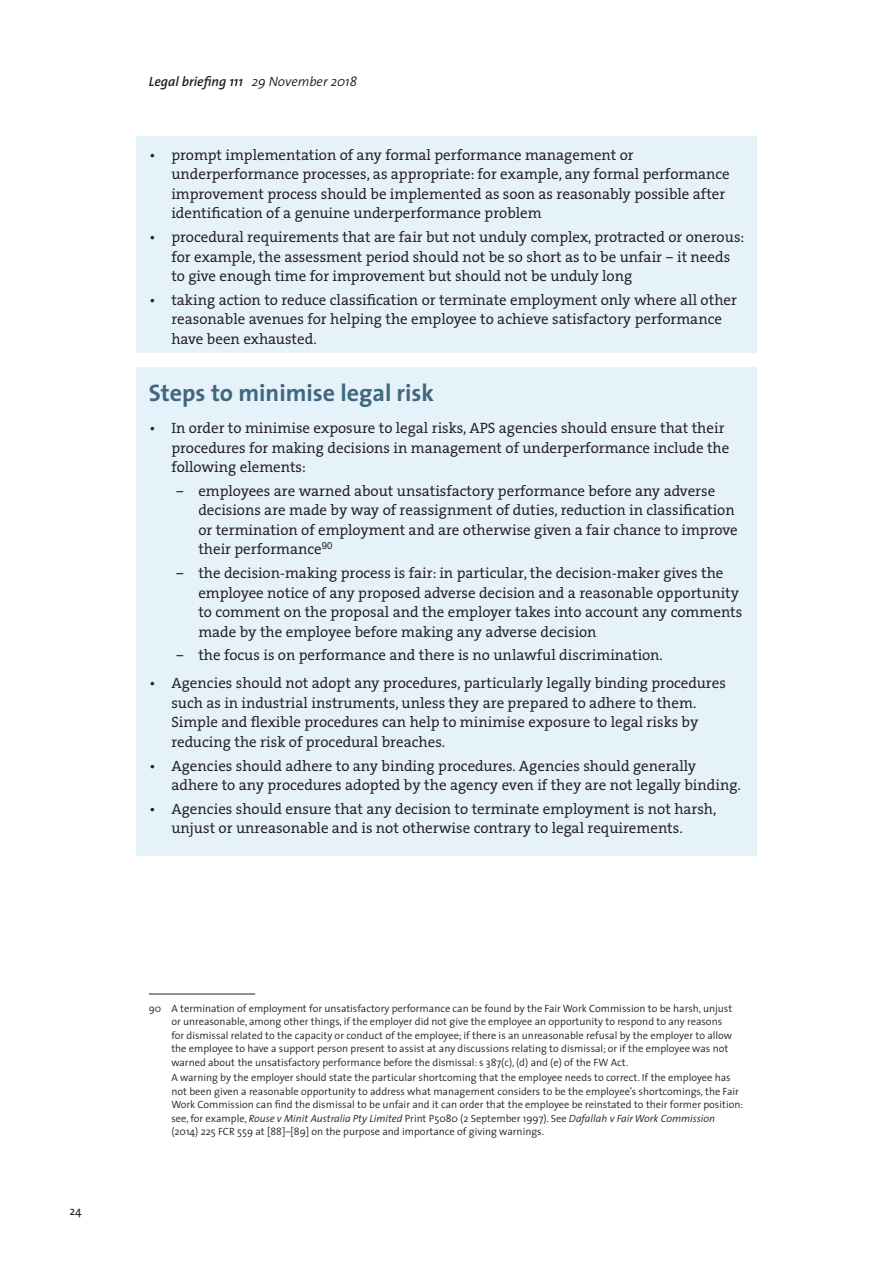
<style>
.page{position:relative;width:893px;height:1263px;background:#fff}
.page>*{position:absolute;margin:0;border:0;box-sizing:border-box;transform-origin:0 0}
.t1{font:700 24px "The Sans";color:#40687e}
.t2{font:15px/19.5px "The Serif Office";color:#231f20}
.t3{font:italic 600 13.5px "The Sans";color:#231f20}
.t4{font:12px "The Sans";color:#231f20}
.t5{font:300 10.5px/13.5px "The Sans";color:#231f20}
.s1{font-weight:300}
.s2{font-style:italic}
</style>
<div class="page">
<div style="left:136px;top:367px;width:621px;height:488px;background:#e6f2fa"></div>
<div style="left:136px;top:137px;width:621px;height:216px;background:#e6f2fa"></div>
<hr style="left:149px;top:994px;width:106px;height:1px;background:#231f20">
<p class="t4" style="left:69px;top:1201px;width:14px">24</p>
<p class="t3" style="left:149px;top:71px;width:210px">Legal briefing 111 <span class="s1">29 November 2018</span></p>
<p class="t2" style="left:171px;top:145px;width:560px;text-indent:-22px">• prompt implementation of any formal performance management or underperformance processes, as appropriate: for example, any formal performance improvement process should be implemented as soon as reasonably possible after identification of a genuine underperformance problem</p>
<p class="t2" style="left:171px;top:227px;width:574px;text-indent:-22px">• procedural requirements that are fair but not unduly complex, protracted or onerous: for example, the assessment period should not be so short as to be unfair – it needs to give enough time for improvement but should not be unduly long</p>
<p class="t2" style="left:171px;top:290px;width:567px;text-indent:-22px">• taking action to reduce classification or terminate employment only where all other reasonable avenues for helping the employee to achieve satisfactory performance have been exhausted.</p>
<h1 class="t1" style="left:149px;top:372px;width:287px">Steps to minimise legal risk</h1>
<p class="t2" style="left:171px;top:418px;width:560px;text-indent:-22px">• In order to minimise exposure to legal risks, APS agencies should ensure that their procedures for making decisions in management of underperformance include the following elements:</p>
<p class="t2" style="left:198px;top:481px;width:541px;text-indent:-22px">– employees are warned about unsatisfactory performance before any adverse decisions are made by way of reassignment of duties, reduction in classification or termination of employment and are otherwise given a fair chance to improve their performance<sup>90</sup></p>
<p class="t2" style="left:198px;top:563px;width:545px;text-indent:-22px">– the decision-making process is fair: in particular, the decision-maker gives the employee notice of any proposed adverse decision and a reasonable opportunity to comment on the proposal and the employer takes into account any comments made by the employee before making any adverse decision</p>
<p class="t2" style="left:176px;top:645px;width:489px">– the focus is on performance and there is no unlawful discrimination.</p>
<p class="t2" style="left:171px;top:673px;width:556px;text-indent:-22px">• Agencies should not adopt any procedures, particularly legally binding procedures such as in industrial instruments, unless they are prepared to adhere to them.<br>Simple and flexible procedures can help to minimise exposure to legal risks by reducing the risk of procedural breaches.</p>
<p class="t2" style="left:171px;top:755px;width:571px;text-indent:-22px">• Agencies should adhere to any binding procedures. Agencies should generally adhere to any procedures adopted by the agency even if they are not legally binding.</p>
<p class="t2" style="left:171px;top:799px;width:547px;text-indent:-22px">• Agencies should ensure that any decision to terminate employment is not harsh, unjust or unreasonable and is not otherwise contrary to legal requirements.</p>
<p class="t5" style="left:171px;top:1001px;width:562px;text-indent:-23px">90 A termination of employment for unsatisfactory performance can be found by the Fair Work Commission to be harsh, unjust or unreasonable, among other things, if the employer did not give the employee an opportunity to respond to any reasons for dismissal related to the capacity or conduct of the employee; if there is an unreasonable refusal by the employer to allow the employee to have a support person present to assist at any discussions relating to dismissal; or if the employee was not warned about the unsatisfactory performance before the dismissal: s 387(c), (d) and (e) of the FW Act.</p>
<p class="t5" style="left:171px;top:1071px;width:573px">A warning by the employer should state the particular shortcoming that the employee needs to correct. If the employee has not been given a reasonable opportunity to address what management considers to be the employee’s shortcomings, the Fair Work Commission can find the dismissal to be unfair and it can order that the employee be reinstated to their former position: see, for example, <span class="s2">Rouse v Minit Australia Pty Limited</span> Print P5080 (2 September 1997). See <span class="s2">Dafallah v Fair Work Commission </span>(2014) 225 FCR 559 at [88]–[89] on the purpose and importance of giving warnings.</p>
</div>
